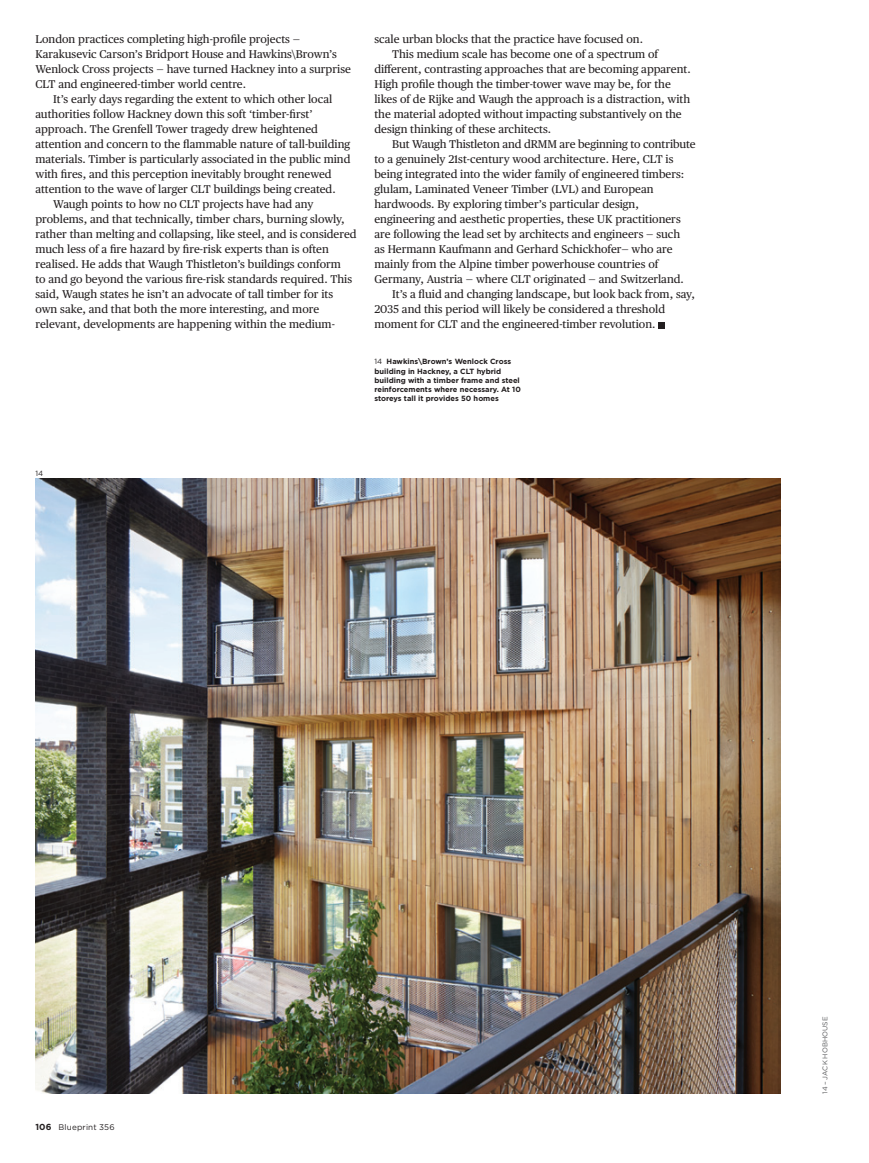
<style>
.page{position:relative;width:869px;height:1163px;background:#fff}
.page>*{position:absolute;margin:0;border:0;box-sizing:border-box;transform-origin:0 0}
.t1{font:11.25px "Publico Text";color:#231f20}
.t2{font:8.12px "Gotham";letter-spacing:.025em;color:#231f20}
.t3{font:700 7.5px/9.1px "Gotham";color:#231f20}
.t4{font:7.5px "Gotham";color:#231f20}
.t5{font:6.88px "Gotham";letter-spacing:.015em;color:#57585a}
.s1{font-weight:400}
.s2{font-weight:700;font-size:8.75px}
</style>
<div class="page">
<svg style="left:658px;top:322px;width:6px;height:6px"></svg>
<img style="left:35px;top:478px;width:745px;height:615px">
<p class="t1" style="left:35px;top:31px;width:266px">London practices completing high-profile projects —</p>
<p class="t1" style="left:35px;top:46px;width:303px">Karakusevic Carson’s Bridport House and Hawkins\Brown’s</p>
<p class="t1" style="left:35px;top:61px;width:317px">Wenlock Cross projects — have turned Hackney into a surprise</p>
<p class="t1" style="left:35px;top:76px;width:212px">CLT and engineered-timber world centre.</p>
<p class="t1" style="left:53px;top:91px;width:280px">It’s early days regarding the extent to which other local</p>
<p class="t1" style="left:35px;top:106px;width:278px">authorities follow Hackney down this soft ‘timber-first’</p>
<p class="t1" style="left:35px;top:121px;width:284px">approach. The Grenfell Tower tragedy drew heightened</p>
<p class="t1" style="left:35px;top:136px;width:316px">attention and concern to the flammable nature of tall-building</p>
<p class="t1" style="left:35px;top:151px;width:316px">materials. Timber is particularly associated in the public mind</p>
<p class="t1" style="left:35px;top:166px;width:297px">with fires, and this perception inevitably brought renewed</p>
<p class="t1" style="left:35px;top:181px;width:301px">attention to the wave of larger CLT buildings being created.</p>
<p class="t1" style="left:53px;top:196px;width:261px">Waugh points to how no CLT projects have had any</p>
<p class="t1" style="left:35px;top:211px;width:311px">problems, and that technically, timber chars, burning slowly,</p>
<p class="t1" style="left:35px;top:226px;width:322px">rather than melting and collapsing, like steel, and is considered</p>
<p class="t1" style="left:35px;top:241px;width:295px">much less of a fire hazard by fire-risk experts than is often</p>
<p class="t1" style="left:35px;top:256px;width:307px">realised. He adds that Waugh Thistleton’s buildings conform</p>
<p class="t1" style="left:35px;top:271px;width:318px">to and go beyond the various fire-risk standards required. This</p>
<p class="t1" style="left:35px;top:286px;width:299px">said, Waugh states he isn’t an advocate of tall timber for its</p>
<p class="t1" style="left:35px;top:301px;width:285px">own sake, and that both the more interesting, and more</p>
<p class="t1" style="left:35px;top:316px;width:301px">relevant, developments are happening within the medium-</p>
<p class="t1" style="left:374px;top:31px;width:270px">scale urban blocks that the practice have focused on.</p>
<p class="t1" style="left:392px;top:46px;width:267px">This medium scale has become one of a spectrum of</p>
<p class="t1" style="left:374px;top:61px;width:318px">different, contrasting approaches that are becoming apparent.</p>
<p class="t1" style="left:374px;top:76px;width:298px">High profile though the timber-tower wave may be, for the</p>
<p class="t1" style="left:374px;top:91px;width:317px">likes of de Rijke and Waugh the approach is a distraction, with</p>
<p class="t1" style="left:374px;top:106px;width:309px">the material adopted without impacting substantively on the</p>
<p class="t1" style="left:374px;top:121px;width:178px">design thinking of these architects.</p>
<p class="t1" style="left:392px;top:136px;width:305px">But Waugh Thistleton and dRMM are beginning to contribute</p>
<p class="t1" style="left:374px;top:151px;width:300px">to a genuinely 21st-century wood architecture. Here, CLT is</p>
<p class="t1" style="left:374px;top:166px;width:311px">being integrated into the wider family of engineered timbers:</p>
<p class="t1" style="left:374px;top:181px;width:281px">glulam, Laminated Veneer Timber (LVL) and European</p>
<p class="t1" style="left:374px;top:196px;width:266px">hardwoods. By exploring timber’s particular design,</p>
<p class="t1" style="left:374px;top:211px;width:308px">engineering and aesthetic properties, these UK practitioners</p>
<p class="t1" style="left:374px;top:226px;width:307px">are following the lead set by architects and engineers — such</p>
<p class="t1" style="left:374px;top:241px;width:299px">as Hermann Kaufmann and Gerhard Schickhofer— who are</p>
<p class="t1" style="left:374px;top:256px;width:285px">mainly from the Alpine timber powerhouse countries of</p>
<p class="t1" style="left:374px;top:271px;width:311px">Germany, Austria — where CLT originated — and Switzerland.</p>
<p class="t1" style="left:392px;top:286px;width:304px">It’s a fluid and changing landscape, but look back from, say,</p>
<p class="t1" style="left:374px;top:301px;width:292px">2035 and this period will likely be considered a threshold</p>
<p class="t1" style="left:374px;top:316px;width:282px">moment for CLT and the engineered-timber revolution.</p>
<p class="t3" style="left:374px;top:357px;width:148px"><span class="s1">14</span> Hawkins\Brown’s Wenlock Cross building in Hackney, a CLT hybrid building with a timber frame and steel reinforcements where necessary. At 10 storeys tall it provides 50 homes</p>
<p class="t4" style="left:35px;top:468px;width:9px">14</p>
<p class="t2" style="left:35px;top:1122px;width:81px"><span class="s2">106</span> Blueprint 356</p>
<p class="t5" style="left:820px;top:1093px;width:79px;rotate:-90deg">14 – jack hobhouse</p>
</div>
